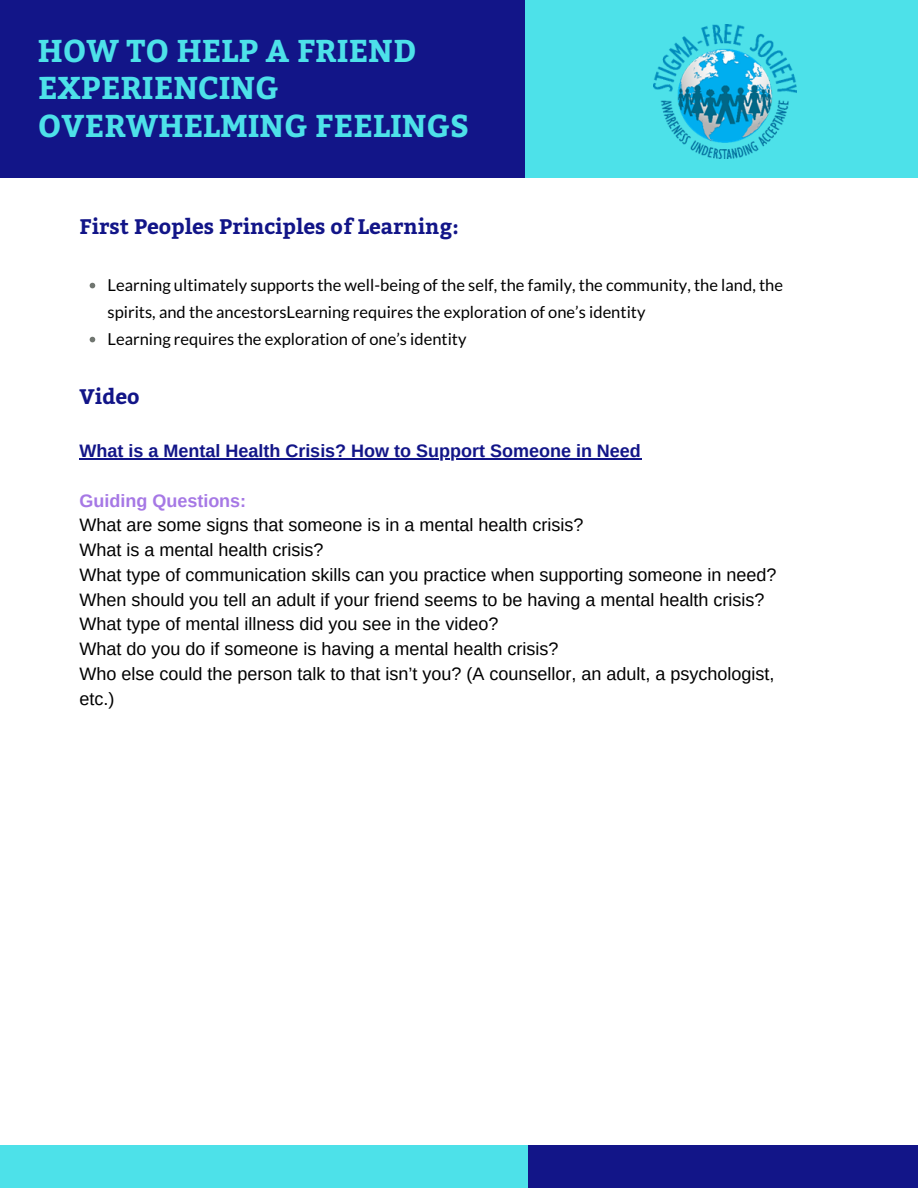
<style>
.page{position:relative;width:918px;height:1188px;background:#fff}
.page>*{position:absolute;margin:0;border:0;box-sizing:border-box;transform-origin:0 0}
.t1{font:700 31.5px/37.2px "Bitter";color:#4de1e9}
.t2{font:700 21px "Bitter";color:#121588}
.t3{font:18px/24.8px "Arimo";color:#000}
.t4{font:700 18px "Arimo";color:#121588}
.t5{font:700 18px "Arimo";color:#a678e5}
.t6{font:16.5px/27px "Lato";color:#000}
</style>
<div class="page">
<div style="left:525px;top:0;width:393px;height:178px;background:#4de1e9"></div>
<div style="left:0;top:0;width:525px;height:178px;background:#121588"></div>
<div style="left:525px;top:1145px;width:393px;height:43px;background:#121588"></div>
<div style="left:0;top:1145px;width:528px;height:43px;background:#4de1e9"></div>
<svg style="left:90px;top:283px;width:5px;height:5px"></svg>
<svg style="left:90px;top:337px;width:5px;height:5px"></svg>
<hr style="left:80px;top:458px;width:562px;height:1px;background:#121588">
<img style="left:653px;top:25px;width:143px;height:134px">
<h1 class="t1" style="left:38px;top:31px;width:433px">HOW TO HELP A FRIEND<br>EXPERIENCING<br>OVERWHELMING FEELINGS</h1>
<p class="t2" style="left:80px;top:211px;width:381px">First Peoples Principles of Learning:</p>
<p class="t6" style="left:108px;top:271px;width:677px">Learning ultimately supports the well-being of the self, the family, the community, the land, the spirits, and the ancestorsLearning requires the exploration of one’s identity<br>Learning requires the exploration of one’s identity</p>
<p class="t2" style="left:80px;top:381px;width:62px">Video</p>
<p class="t4" style="left:80px;top:441px;width:563px">What is a Mental Health Crisis? How to Support Someone in Need</p>
<p class="t5" style="left:80px;top:490px;width:168px">Guiding Questions:</p>
<p class="t3" style="left:80px;top:513px;width:698px">What are some signs that someone is in a mental health crisis?<br>What is a mental health crisis?<br>What type of communication skills can you practice when supporting someone in need?<br>When should you tell an adult if your friend seems to be having a mental health crisis?<br>What type of mental illness did you see in the video?<br>What do you do if someone is having a mental health crisis?<br>Who else could the person talk to that isn’t you? (A counsellor, an adult, a psychologist, etc.)</p>
</div>
